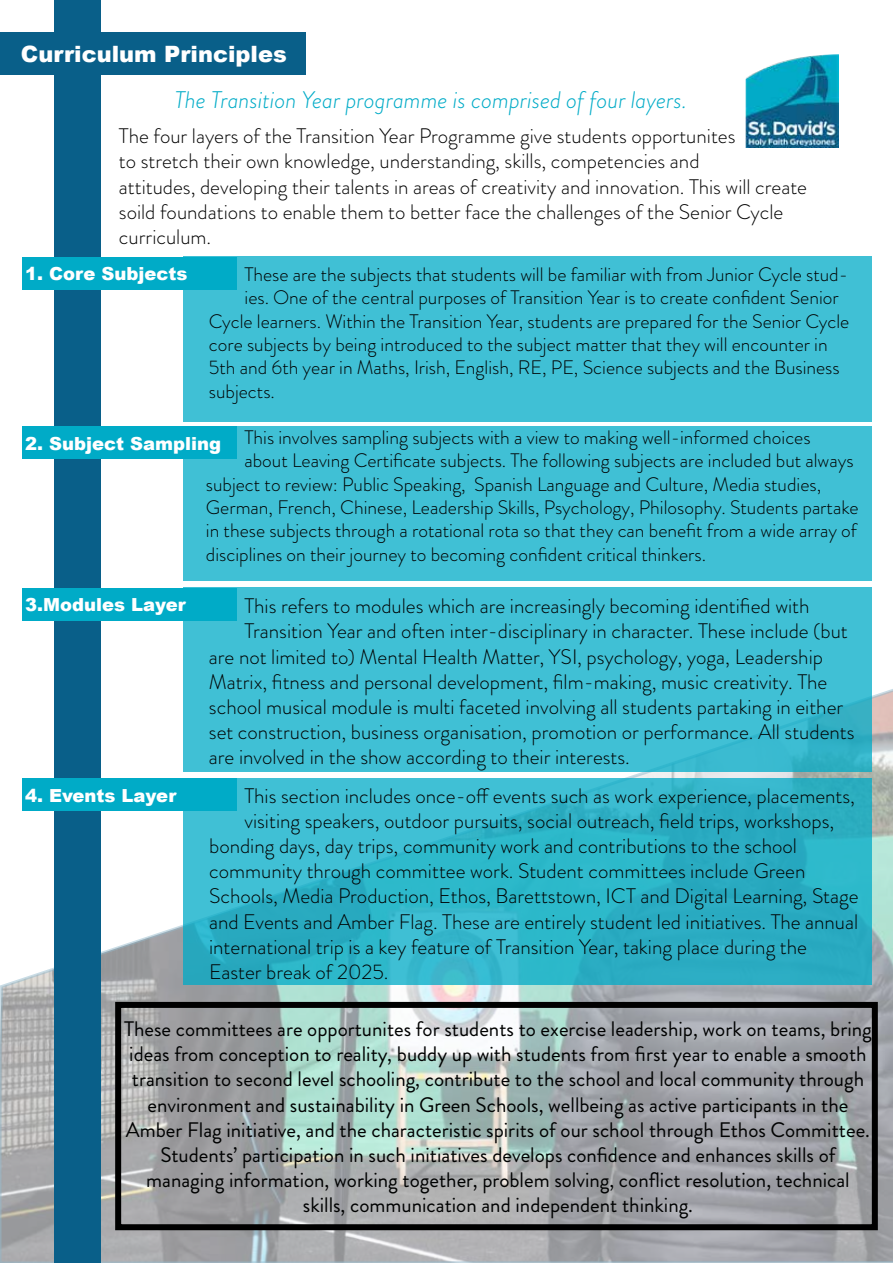
<style>
.page{position:relative;width:893px;height:1263px;background:#fff}
.page>*{position:absolute;margin:0;border:0;box-sizing:border-box;transform-origin:0 0}
.t1{font:italic 300 24px "Brandon Grotesque";color:#00abc7}
.t2{font:900 22.5px "Arial";color:#fff}
.t3{font:300 21px/25.2px "Brandon Grotesque";color:#000}
.t4{font:21px/25.2px "Brandon Grotesque";color:#000101;text-align:center}
.t5{font:300 21px "Brandon Grotesque";color:#000101}
.t6{font:300 19.5px "Brandon Grotesque";color:#000101}
.t7{font:900 18px "Arial";color:#fff}
</style>
<div class="page">
<svg style="left:0;top:689px;width:893px;height:574px"></svg>
<div style="left:183px;top:588px;width:689px;height:184px;background:#40c0d5"></div>
<div style="left:183px;top:257px;width:689px;height:165px;background:#40c0d5"></div>
<div style="left:183px;top:426px;width:689px;height:155px;background:#40c0d5"></div>
<img style="left:746px;top:54px;width:93px;height:93px">
<div style="left:54px;top:0;width:47px;height:1263px;background:#095f89"></div>
<div style="left:0;top:32px;width:306px;height:43px;background:#095f89"></div>
<div style="left:22px;top:257px;width:215px;height:32px;background:#00abc7"></div>
<div style="left:22px;top:426px;width:215px;height:33px;background:#00abc7"></div>
<svg style="left:183px;top:778px;width:689px;height:207px;background:#30b4c9"></svg>
<div style="left:22px;top:778px;width:215px;height:33px;background:#00abc7"></div>
<div style="left:22px;top:588px;width:215px;height:33px;background:#00abc7"></div>
<div style="left:115px;top:1002px;width:763px;height:228px;border:6px solid #000"></div>
<p class="t2" style="left:21px;top:38px;width:267px">Curriculum Principles</p>
<p class="t1" style="left:175px;top:83px;width:514px">The Transition Year programme is comprised of four layers.</p>
<p class="t3" style="left:119px;top:123px;width:690px">The four layers of the Transition Year Programme give students opportunites<br>to stretch their own knowledge, understanding, skills, competencies and<br>attitudes, developing their talents in areas of creativity and innovation. This will create soild foundations to enable them to better face the challenges of the Senior Cycle curriculum.</p>
<p class="t6" style="left:244px;top:261px;width:605px">These are the subjects that students will be familiar with from Junior Cycle stud-</p>
<p class="t6" style="left:244px;top:284px;width:596px">ies. One of the central purposes of Transition Year is to create confident Senior</p>
<p class="t6" style="left:209px;top:308px;width:642px">Cycle learners. Within the Transition Year, students are prepared for the Senior Cycle</p>
<p class="t6" style="left:209px;top:331px;width:620px">core subjects by being introduced to the subject matter that they will encounter in</p>
<p class="t6" style="left:209px;top:354px;width:632px">5th and 6th year in Maths, Irish, English, RE, PE, Science subjects and the Business</p>
<p class="t6" style="left:209px;top:378px;width:67px">subjects.</p>
<p class="t6" style="left:244px;top:424px;width:568px">This involves sampling subjects with a view to making well-informed choices</p>
<p class="t6" style="left:244px;top:447px;width:611px">about Leaving Certificate subjects. The following subjects are included but always</p>
<p class="t6" style="left:206px;top:471px;width:617px">subject to review: Public Speaking, Spanish Language and Culture, Media studies,</p>
<p class="t6" style="left:206px;top:494px;width:654px">German, French, Chinese, Leadership Skills, Psychology, Philosophy. Students partake</p>
<p class="t6" style="left:206px;top:517px;width:652px">in these subjects through a rotational rota so that they can benefit from a wide array of</p>
<p class="t6" style="left:206px;top:541px;width:502px">disciplines on their journey to becoming confident critical thinkers.</p>
<p class="t5" style="left:244px;top:592px;width:566px">This refers to modules which are increasingly becoming identified with</p>
<p class="t5" style="left:244px;top:617px;width:605px">Transition Year and often inter-disciplinary in character. These include (but</p>
<p class="t5" style="left:209px;top:642px;width:616px">are not limited to) Mental Health Matter, YSI, psychology, yoga, Leadership</p>
<p class="t5" style="left:209px;top:667px;width:620px">Matrix, fitness and personal development, film-making, music creativity. The</p>
<p class="t5" style="left:209px;top:692px;width:636px">school musical module is multi faceted involving all students partaking in either</p>
<p class="t5" style="left:209px;top:718px;width:647px">set construction, business organisation, promotion or performance. All students</p>
<p class="t5" style="left:209px;top:743px;width:423px">are involved in the show according to their interests.</p>
<p class="t3" style="left:244px;top:783px;width:612px">This section includes once-off events such as work experience, placements,</p>
<p class="t3" style="left:244px;top:808px;width:591px">visiting speakers, outdoor pursuits, social outreach, field trips, workshops,</p>
<p class="t3" style="left:209px;top:833px;width:589px">bonding days, day trips, community work and contributions to the school</p>
<p class="t3" style="left:209px;top:858px;width:598px">community through committee work. Student committees include Green</p>
<p class="t3" style="left:209px;top:884px;width:651px">Schools, Media Production, Ethos, Barettstown, ICT and Digital Learning, Stage</p>
<p class="t3" style="left:209px;top:909px;width:651px">and Events and Amber Flag. These are entirely student led initiatives. The annual</p>
<p class="t3" style="left:209px;top:934px;width:599px">international trip is a key feature of Transition Year, taking place during the</p>
<p class="t3" style="left:209px;top:959px;width:181px">Easter break of 2025.</p>
<p class="t7" style="left:25px;top:261px;width:164px">1. Core Subjects</p>
<p class="t7" style="left:25px;top:430px;width:198px">2. Subject Sampling</p>
<p class="t7" style="left:25px;top:592px;width:162px">3.Modules Layer</p>
<p class="t7" style="left:25px;top:782px;width:153px">4. Events Layer</p>
<p class="t4" style="left:124px;top:1016px;width:749px">These committees are opportunites for students to exercise leadership, work on teams, bring ideas from conception to reality, buddy up with students from first year to enable a smooth transition to second level schooling, contribute to the school and local community through environment and sustainability in Green Schools, wellbeing as active participants in the Amber Flag initiative, and the characteristic spirits of our school through Ethos Committee.<br>Students’ participation in such initiatives develops confidence and enhances skills of managing information, working together, problem solving, conflict resolution, technical skills, communication and independent thinking.</p>
</div>
